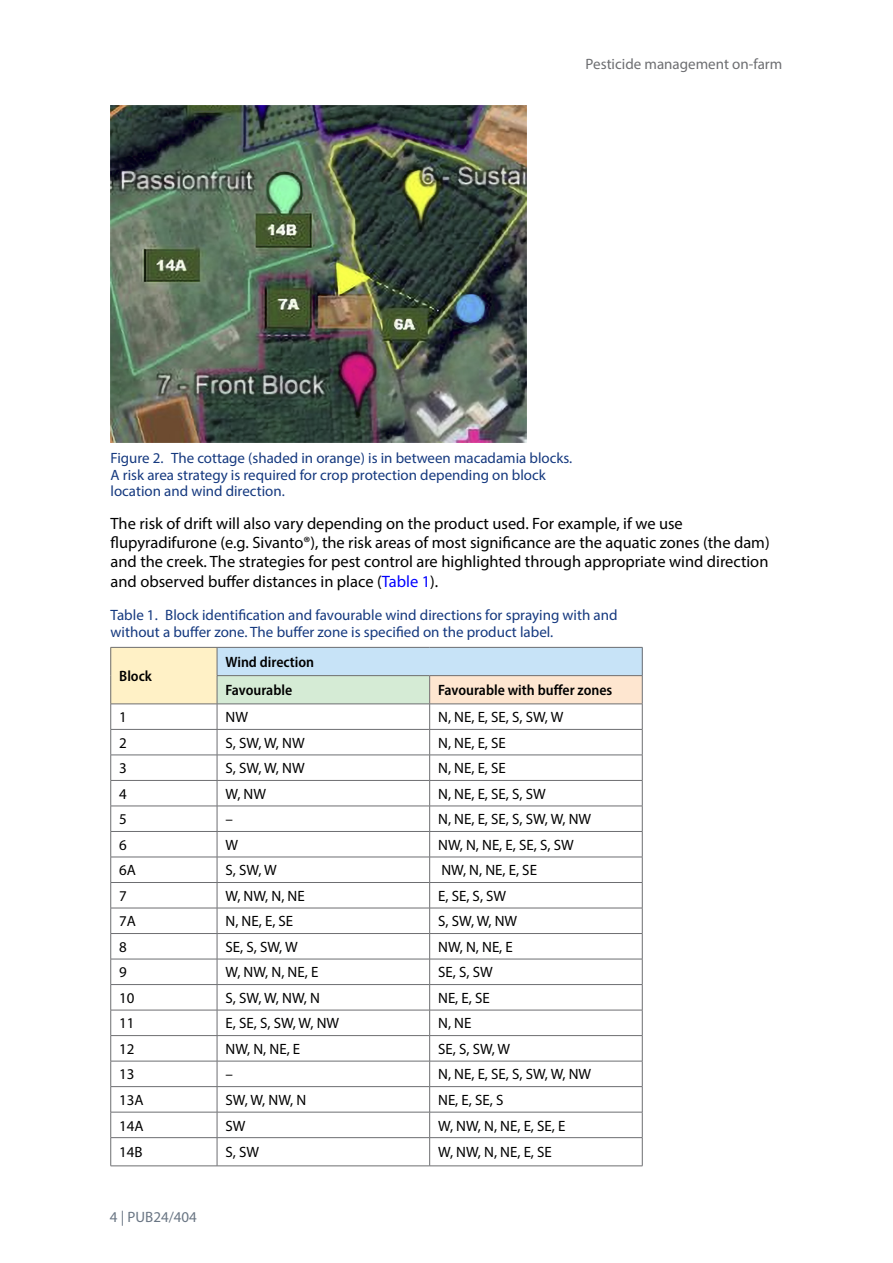
<style>
.page{position:relative;width:893px;height:1263px;background:#fff}
.page>*{position:absolute;margin:0;border:0;box-sizing:border-box;transform-origin:0 0}
.Text{font:16.5px/19.5px "Myriad Pro";color:#000}
.Table_text{font:15px "Myriad Pro";color:#000}
.FIGURE_LIST{font:15px/16.5px "Myriad Pro";color:#15397f}
.TABLE_LIST{font:15px/16.5px "Myriad Pro";color:#15397f}
.table_heading_1{font:600 semi-condensed 15px "Myriad Pro";color:#000}
.t1{font:15px "Myriad Pro";color:#6d6e71}
.t2{font:15px "Myriad Pro";color:#6a7684}
.s1{color:#00f}
</style>
<div class="page">
<img style="left:111px;top:105px;width:416px;height:337px">
<div style="left:111px;top:647px;width:106px;height:57px;background:#fff1c6"></div>
<div style="left:217px;top:647px;width:425px;height:29px;background:#c7e3f7"></div>
<div style="left:217px;top:676px;width:213px;height:28px;background:#d5ebd5"></div>
<div style="left:430px;top:676px;width:212px;height:28px;background:#fee6d0"></div>
<hr style="left:111px;top:647px;width:106px;height:1px;background:#6d6e71">
<hr style="left:217px;top:647px;width:213px;height:1px;background:#6d6e71">
<hr style="left:430px;top:647px;width:212px;height:1px;background:#6d6e71">
<hr style="left:217px;top:675px;width:213px;height:1px;background:#6d6e71">
<hr style="left:430px;top:675px;width:212px;height:1px;background:#6d6e71">
<hr style="left:111px;top:704px;width:106px;height:1px;background:#6d6e71">
<hr style="left:217px;top:704px;width:213px;height:1px;background:#6d6e71">
<hr style="left:430px;top:704px;width:212px;height:1px;background:#6d6e71">
<hr style="left:111px;top:729px;width:106px;height:1px;background:#6d6e71">
<hr style="left:217px;top:729px;width:213px;height:1px;background:#6d6e71">
<hr style="left:430px;top:729px;width:212px;height:1px;background:#6d6e71">
<hr style="left:111px;top:755px;width:106px;height:1px;background:#6d6e71">
<hr style="left:217px;top:755px;width:213px;height:1px;background:#6d6e71">
<hr style="left:430px;top:755px;width:212px;height:1px;background:#6d6e71">
<hr style="left:111px;top:780px;width:106px;height:1px;background:#6d6e71">
<hr style="left:217px;top:780px;width:213px;height:1px;background:#6d6e71">
<hr style="left:430px;top:780px;width:212px;height:1px;background:#6d6e71">
<hr style="left:111px;top:806px;width:106px;height:1px;background:#6d6e71">
<hr style="left:217px;top:806px;width:213px;height:1px;background:#6d6e71">
<hr style="left:430px;top:806px;width:212px;height:1px;background:#6d6e71">
<hr style="left:111px;top:831px;width:106px;height:1px;background:#6d6e71">
<hr style="left:217px;top:831px;width:213px;height:1px;background:#6d6e71">
<hr style="left:430px;top:831px;width:212px;height:1px;background:#6d6e71">
<hr style="left:111px;top:857px;width:106px;height:1px;background:#6d6e71">
<hr style="left:217px;top:857px;width:213px;height:1px;background:#6d6e71">
<hr style="left:430px;top:857px;width:212px;height:1px;background:#6d6e71">
<hr style="left:111px;top:882px;width:106px;height:1px;background:#6d6e71">
<hr style="left:217px;top:882px;width:213px;height:1px;background:#6d6e71">
<hr style="left:430px;top:882px;width:212px;height:1px;background:#6d6e71">
<hr style="left:111px;top:908px;width:106px;height:1px;background:#6d6e71">
<hr style="left:217px;top:908px;width:213px;height:1px;background:#6d6e71">
<hr style="left:430px;top:908px;width:212px;height:1px;background:#6d6e71">
<hr style="left:111px;top:933px;width:106px;height:1px;background:#6d6e71">
<hr style="left:217px;top:933px;width:213px;height:1px;background:#6d6e71">
<hr style="left:430px;top:933px;width:212px;height:1px;background:#6d6e71">
<hr style="left:111px;top:959px;width:106px;height:1px;background:#6d6e71">
<hr style="left:217px;top:959px;width:213px;height:1px;background:#6d6e71">
<hr style="left:430px;top:959px;width:212px;height:1px;background:#6d6e71">
<hr style="left:111px;top:984px;width:106px;height:1px;background:#6d6e71">
<hr style="left:217px;top:984px;width:213px;height:1px;background:#6d6e71">
<hr style="left:430px;top:984px;width:212px;height:1px;background:#6d6e71">
<hr style="left:111px;top:1010px;width:106px;height:1px;background:#6d6e71">
<hr style="left:217px;top:1010px;width:213px;height:1px;background:#6d6e71">
<hr style="left:430px;top:1010px;width:212px;height:1px;background:#6d6e71">
<hr style="left:111px;top:1035px;width:106px;height:1px;background:#6d6e71">
<hr style="left:217px;top:1035px;width:213px;height:1px;background:#6d6e71">
<hr style="left:430px;top:1035px;width:212px;height:1px;background:#6d6e71">
<hr style="left:111px;top:1061px;width:106px;height:1px;background:#6d6e71">
<hr style="left:217px;top:1061px;width:213px;height:1px;background:#6d6e71">
<hr style="left:430px;top:1061px;width:212px;height:1px;background:#6d6e71">
<hr style="left:111px;top:1086px;width:106px;height:1px;background:#6d6e71">
<hr style="left:217px;top:1086px;width:213px;height:1px;background:#6d6e71">
<hr style="left:430px;top:1086px;width:212px;height:1px;background:#6d6e71">
<hr style="left:111px;top:1112px;width:106px;height:1px;background:#6d6e71">
<hr style="left:217px;top:1112px;width:213px;height:1px;background:#6d6e71">
<hr style="left:430px;top:1112px;width:212px;height:1px;background:#6d6e71">
<hr style="left:111px;top:1137px;width:106px;height:1px;background:#6d6e71">
<svg style="left:110px;top:647px;width:1px;height:519px"></svg>
<hr style="left:217px;top:1137px;width:213px;height:1px;background:#6d6e71">
<svg style="left:217px;top:647px;width:1px;height:518px"></svg>
<hr style="left:430px;top:1137px;width:212px;height:1px;background:#6d6e71">
<svg style="left:429px;top:676px;width:1px;height:489px"></svg>
<svg style="left:642px;top:647px;width:1px;height:519px"></svg>
<hr style="left:111px;top:1165px;width:106px;height:1px;background:#6d6e71">
<hr style="left:217px;top:1165px;width:213px;height:1px;background:#6d6e71">
<hr style="left:430px;top:1165px;width:212px;height:1px;background:#6d6e71">
<p class="t1" style="left:586px;top:54px;width:198px">Pesticide management on-farm</p>
<p class="FIGURE_LIST" style="left:111px;top:450px;width:463px">Figure 2. The cottage (shaded in orange) is in between macadamia blocks.<br>A risk area strategy is required for crop protection depending on block location and wind direction.</p>
<p class="Text" style="left:111px;top:513px;width:661px">The risk of drift will also vary depending on the product used. For example, if we use flupyradifurone (e.g. Sivanto®), the risk areas of most significance are the aquatic zones (the dam) and the creek. The strategies for pest control are highlighted through appropriate wind direction and observed buffer distances in place (<span class="s1">Table 1</span>).</p>
<p class="TABLE_LIST" style="left:111px;top:607px;width:509px">Table 1. Block identification and favourable wind directions for spraying with and without a buffer zone. The buffer zone is specified on the product label.</p>
<p class="table_heading_1" style="left:119px;top:667px;width:34px">Block</p>
<p class="table_heading_1" style="left:226px;top:653px;width:90px">Wind direction</p>
<p class="table_heading_1" style="left:226px;top:681px;width:68px">Favourable</p>
<p class="table_heading_1" style="left:438px;top:681px;width:176px">Favourable with buffer zones</p>
<p class="Table_text" style="left:119px;top:708px;width:9px">1</p>
<p class="Table_text" style="left:226px;top:708px;width:24px">NW</p>
<p class="Table_text" style="left:438px;top:708px;width:127px">N, NE, E, SE, S, SW, W</p>
<p class="Table_text" style="left:119px;top:733px;width:9px">2</p>
<p class="Table_text" style="left:226px;top:733px;width:81px">S, SW, W, NW</p>
<p class="Table_text" style="left:438px;top:733px;width:69px">N, NE, E, SE</p>
<p class="Table_text" style="left:119px;top:759px;width:9px">3</p>
<p class="Table_text" style="left:226px;top:759px;width:81px">S, SW, W, NW</p>
<p class="Table_text" style="left:438px;top:759px;width:69px">N, NE, E, SE</p>
<p class="Table_text" style="left:119px;top:784px;width:9px">4</p>
<p class="Table_text" style="left:226px;top:784px;width:42px">W, NW</p>
<p class="Table_text" style="left:438px;top:784px;width:109px">N, NE, E, SE, S, SW</p>
<p class="Table_text" style="left:119px;top:810px;width:9px">5</p>
<p class="Table_text" style="left:226px;top:810px;width:9px">–</p>
<p class="Table_text" style="left:438px;top:810px;width:155px">N, NE, E, SE, S, SW, W, NW</p>
<p class="Table_text" style="left:119px;top:835px;width:9px">6</p>
<p class="Table_text" style="left:226px;top:835px;width:14px">W</p>
<p class="Table_text" style="left:438px;top:835px;width:137px">NW, N, NE, E, SE, S, SW</p>
<p class="Table_text" style="left:119px;top:861px;width:18px">6A</p>
<p class="Table_text" style="left:226px;top:861px;width:53px">S, SW, W</p>
<p class="Table_text" style="left:441px;top:861px;width:97px">NW, N, NE, E, SE</p>
<p class="Table_text" style="left:119px;top:886px;width:9px">7</p>
<p class="Table_text" style="left:226px;top:886px;width:81px">W, NW, N, NE</p>
<p class="Table_text" style="left:438px;top:886px;width:70px">E, SE, S, SW</p>
<p class="Table_text" style="left:119px;top:912px;width:18px">7A</p>
<p class="Table_text" style="left:226px;top:912px;width:69px">N, NE, E, SE</p>
<p class="Table_text" style="left:438px;top:912px;width:81px">S, SW, W, NW</p>
<p class="Table_text" style="left:119px;top:937px;width:9px">8</p>
<p class="Table_text" style="left:226px;top:937px;width:74px">SE, S, SW, W</p>
<p class="Table_text" style="left:438px;top:937px;width:76px">NW, N, NE, E</p>
<p class="Table_text" style="left:119px;top:963px;width:9px">9</p>
<p class="Table_text" style="left:226px;top:963px;width:94px">W, NW, N, NE, E</p>
<p class="Table_text" style="left:438px;top:963px;width:56px">SE, S, SW</p>
<p class="Table_text" style="left:119px;top:989px;width:17px">10</p>
<p class="Table_text" style="left:226px;top:989px;width:96px">S, SW, W, NW, N</p>
<p class="Table_text" style="left:438px;top:989px;width:53px">NE, E, SE</p>
<p class="Table_text" style="left:119px;top:1014px;width:17px">11</p>
<p class="Table_text" style="left:226px;top:1014px;width:115px">E, SE, S, SW, W, NW</p>
<p class="Table_text" style="left:438px;top:1014px;width:35px">N, NE</p>
<p class="Table_text" style="left:119px;top:1040px;width:17px">12</p>
<p class="Table_text" style="left:226px;top:1040px;width:76px">NW, N, NE, E</p>
<p class="Table_text" style="left:438px;top:1040px;width:74px">SE, S, SW, W</p>
<p class="Table_text" style="left:119px;top:1065px;width:17px">13</p>
<p class="Table_text" style="left:226px;top:1065px;width:9px">–</p>
<p class="Table_text" style="left:438px;top:1065px;width:155px">N, NE, E, SE, S, SW, W, NW</p>
<p class="Table_text" style="left:119px;top:1091px;width:26px">13A</p>
<p class="Table_text" style="left:226px;top:1091px;width:82px">SW, W, NW, N</p>
<p class="Table_text" style="left:438px;top:1091px;width:67px">NE, E, SE, S</p>
<p class="Table_text" style="left:119px;top:1116px;width:26px">14A</p>
<p class="Table_text" style="left:226px;top:1116px;width:22px">SW</p>
<p class="Table_text" style="left:438px;top:1116px;width:129px">W, NW, N, NE, E, SE, E</p>
<p class="Table_text" style="left:119px;top:1143px;width:25px">14B</p>
<p class="Table_text" style="left:226px;top:1143px;width:35px">S, SW</p>
<p class="Table_text" style="left:438px;top:1143px;width:115px">W, NW, N, NE, E, SE</p>
<p class="t2" style="left:110px;top:1208px;width:89px">4 | PUB24/404</p>
</div>
